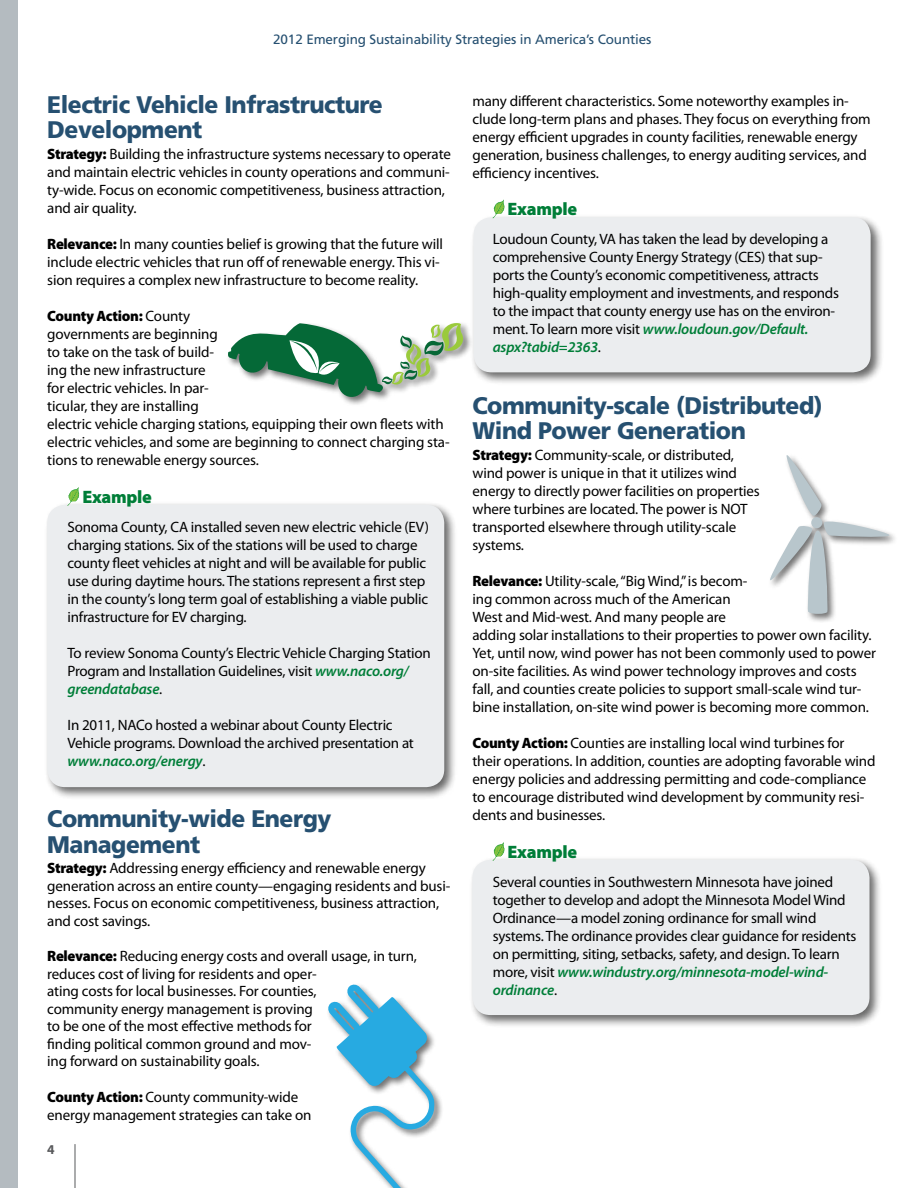
<style>
.page{position:relative;width:918px;height:1188px;background:#fff}
.page>*{position:absolute;margin:0;border:0;box-sizing:border-box;transform-origin:0 0}
.t1{font:900 24px/25.5px "Frutiger LT Std";letter-spacing:-.02em;color:#265071;scale:.95 1}
.t2{font:900 18px "Myriad Pro";letter-spacing:-.015em;color:#007e38}
.t3{font:15px/18px "Myriad Pro";letter-spacing:-.01em;color:#000}
.t4{font:13.5px "Frutiger LT Std";letter-spacing:-.01em;color:#265071}
.t5{font:700 13.5px "Myriad Pro";color:#58595b}
.s1{font-weight:900}
.s2{font-weight:600;font-style:italic;color:#007e38}
</style>
<div class="page">
<div style="left:0;top:0;width:18px;height:1188px;background:#b4bbc0"></div>
<hr style="left:75px;top:1144px;width:1px;height:44px;background:#58595b">
<div style="left:469px;top:856px;width:414px;height:172px;background:#000;opacity:.6"></div>
<div style="left:473px;top:860px;width:397px;height:155px;background:#ebedef;border-radius:18px"></div>
<div style="left:470px;top:214px;width:414px;height:171px;background:#000;opacity:.6"></div>
<div style="left:474px;top:217px;width:397px;height:155px;background:#ebedef;border-radius:18px"></div>
<div style="left:44px;top:501px;width:413px;height:299px;background:#000;opacity:.6"></div>
<div style="left:47px;top:505px;width:397px;height:282px;background:#ebedef;border-radius:18px"></div>
<svg style="left:68px;top:487px;width:11px;height:19px"></svg>
<svg style="left:493px;top:200px;width:11px;height:18px"></svg>
<svg style="left:493px;top:842px;width:11px;height:19px"></svg>
<div style="left:326px;top:982px;width:118px;height:206px;background:#000;opacity:.55"></div>
<svg style="left:328px;top:984px;width:107px;height:204px"></svg>
<div style="left:226px;top:321px;width:246px;height:86px;background:#000;opacity:.55"></div>
<svg style="left:227px;top:323px;width:236px;height:75px"></svg>
<div style="left:768px;top:453px;width:130px;height:170px;background:#000;opacity:.55"></div>
<svg style="left:768px;top:454px;width:122px;height:160px"></svg>
<p class="t4" style="left:273px;top:31px;width:380px">2012 Emerging Sustainability Strategies in America’s Counties</p>
<h1 class="t1" style="left:47px;top:91px;width:355px">Electric Vehicle Infrastructure<br>Development</h1>
<p class="t3" style="left:47px;top:145px;width:405px"><span class="s1">Strategy:</span> Building the infrastructure systems necessary to operate and maintain electric vehicles in county operations and communi&shy;ty-wide. Focus on economic competitiveness, business attraction, and air quality.</p>
<p class="t3" style="left:47px;top:235px;width:397px"><span class="s1">Relevance:</span> In many counties belief is growing that the future will include electric vehicles that run off of renewable energy. This vi&shy;sion requires a complex new infrastructure to become reality.</p>
<p class="t3" style="left:47px;top:307px;width:404px"><span class="s1">County Action:</span> County<br>governments are beginning<br>to take on the task of build-<br>ing the new infrastructure<br>for electric vehicles. In par-<br>ticular, they are installing<br>electric vehicle charging stations, equipping their own fleets with electric vehicles, and some are beginning to connect charging sta&shy;tions to renewable energy sources.</p>
<p class="t2" style="left:82px;top:486px;width:71px">Example</p>
<p class="t3" style="left:68px;top:517px;width:363px">Sonoma County, CA installed seven new electric vehicle (EV) charging stations. Six of the stations will be used to charge county fleet vehicles at night and will be available for public use during daytime hours. The stations represent a first step in the county’s long term goal of establishing a viable public infrastructure for EV charging.</p>
<p class="t3" style="left:68px;top:643px;width:365px">To review Sonoma County’s Electric Vehicle Charging Station<br>Program and Installation Guidelines, visit <span class="s2">www.naco.org/ greendatabase</span>.</p>
<p class="t3" style="left:68px;top:715px;width:348px">In 2011, NACo hosted a webinar about County Electric<br>Vehicle programs. Download the archived presentation at <span class="s2">www.naco.org/energy</span>.</p>
<h1 class="t1" style="left:47px;top:806px;width:301px">Community-wide Energy<br>Management</h1>
<p class="t3" style="left:47px;top:859px;width:405px;line-height:17.5px"><span class="s1">Strategy:</span> Addressing energy efficiency and renewable energy generation across an entire county—engaging residents and busi&shy;nesses. Focus on economic competitiveness, business attraction, and cost savings.</p>
<p class="t3" style="left:47px;top:947px;width:371px;line-height:17.5px"><span class="s1">Relevance:</span> Reducing energy costs and overall usage, in turn, reduces cost of living for residents and oper-<br>ating costs for local businesses. For counties,<br>community energy management is proving<br>to be one of the most effective methods for<br>finding political common ground and mov-<br>ing forward on sustainability goals.</p>
<p class="t3" style="left:47px;top:1088px;width:266px"><span class="s1">County Action:</span> County community-wide energy management strategies can take on</p>
<p class="t5" style="left:47px;top:1141px;width:9px">4</p>
<p class="t3" style="left:473px;top:91px;width:400px">many different characteristics. Some noteworthy examples in&shy;clude long-term plans and phases. They focus on everything from energy efficient upgrades in county facilities, renewable energy generation, business challenges, to energy auditing services, and efficiency incentives.</p>
<p class="t2" style="left:508px;top:199px;width:71px">Example</p>
<p class="t3" style="left:493px;top:230px;width:348px">Loudoun County, VA has taken the lead by developing a comprehensive County Energy Strategy (CES) that sup&shy;ports the County’s economic competitiveness, attracts high-quality employment and investments, and responds to the impact that county energy use has on the environ&shy;ment. To learn more visit <span class="s2">www.loudoun.gov/Default. aspx?tabid=2363</span>.</p>
<h1 class="t1" style="left:472px;top:392px;width:370px">Community-scale (Distributed)<br>Wind Power Generation</h1>
<p class="t3" style="left:472px;top:446px;width:289px"><span class="s1">Strategy:</span> Community-scale, or distributed, wind power is unique in that it utilizes wind energy to directly power facilities on properties where turbines are located. The power is NOT transported elsewhere through utility-scale systems.</p>
<p class="t3" style="left:472px;top:572px;width:405px"><span class="s1">Relevance:</span> Utility-scale, “Big Wind,” is becom-<br>ing common across much of the American<br>West and Mid-west. And many people are<br>adding solar installations to their properties to power own facility.<br>Yet, until now, wind power has not been commonly used to power on-site facilities. As wind power technology improves and costs fall, and counties create policies to support small-scale wind tur&shy;bine installation, on-site wind power is becoming more common.</p>
<p class="t3" style="left:472px;top:734px;width:405px"><span class="s1">County Action:</span> Counties are installing local wind turbines for their operations. In addition, counties are adopting favorable wind energy policies and addressing permitting and code-compliance to encourage distributed wind development by community resi&shy;dents and businesses.</p>
<p class="t2" style="left:508px;top:841px;width:71px">Example</p>
<p class="t3" style="left:493px;top:872px;width:365px">Several counties in Southwestern Minnesota have joined together to develop and adopt the Minnesota Model Wind Ordinance—a model zoning ordinance for small wind systems. The ordinance provides clear guidance for residents on permitting, siting, setbacks, safety, and design. To learn more, visit <span class="s2">www.windustry.org/minnesota-model-wind&shy;ordinance</span>.</p>
</div>
